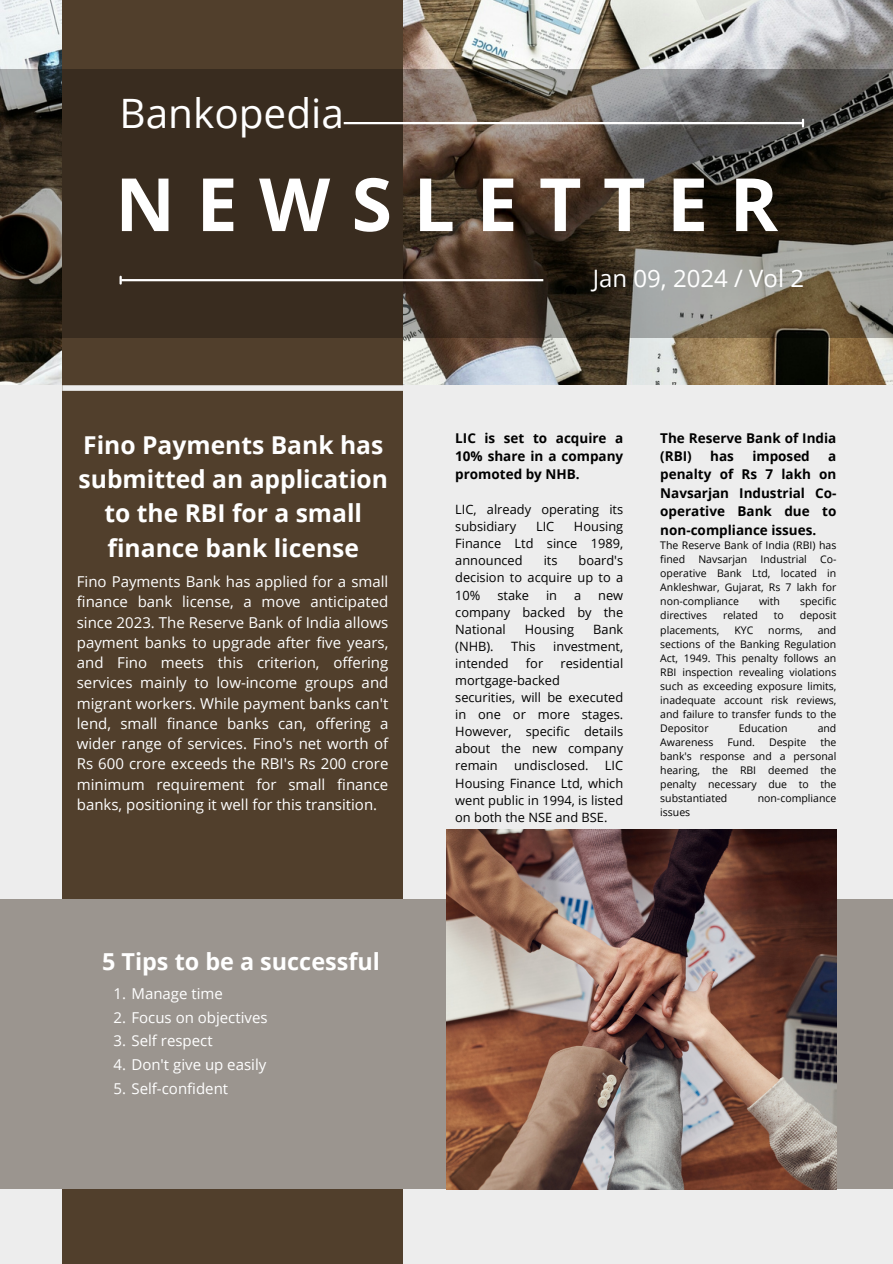
<style>
.page{position:relative;width:893px;height:1264px;background:#fff}
.page>*{position:absolute;margin:0;border:0;box-sizing:border-box;transform-origin:0 0}
.t1{font:700 73.5px "Open Sans";letter-spacing:.29em;color:#fff}
.t2{font:40.5px "Open Sans";color:#fff}
.t3{font:700 24.6px/34.2px "Open Sans";color:#fff;text-align:center}
.t4{font:24px "Open Sans";color:#fff}
.t5{font:700 23.4px "Open Sans";color:#fff}
.t6{font:15px/20.2px "Open Sans";color:#fff;text-align:justify}
.t7{font:700 13.5px/18.5px "Open Sans";color:#000;text-align:justify}
.t8{font:12.75px/17.1px "Open Sans";color:#000;text-align:justify}
.t9{font:10.5px/14px "Open Sans";color:#000;text-align:justify}
</style>
<div class="page">
<div style="left:0;top:0;width:892px;height:1263px;background:#ededed"></div>
<img style="left:0;top:0;width:892px;height:385px">
<div style="left:62px;top:0;width:341px;height:1263px;background:#513f2c"></div>
<svg style="left:0;top:69px;width:892px;height:268px;background:#4a3f34"></svg>
<hr style="left:343px;top:122px;width:459px;height:2px;background:#fff">
<svg style="left:801px;top:120px;width:3px;height:6px"></svg>
<hr style="left:121px;top:279px;width:422px;height:2px;background:#fff">
<svg style="left:119px;top:277px;width:3px;height:6px"></svg>
<div style="left:62px;top:385px;width:341px;height:6px;background:#ededed"></div>
<div style="left:0;top:899px;width:892px;height:289px;background:#9b958f"></div>
<img style="left:446px;top:829px;width:390px;height:360px">
<p class="t2" style="left:119px;top:85px;width:226px">Bankopedia</p>
<p class="t1" style="left:115px;top:152px;width:664px">NEWSLETTER</p>
<p class="t3" style="left:79px;top:427px;width:311px">Fino Payments Bank has submitted an application to the RBI for a small finance bank license</p>
<p class="t6" style="left:77px;top:571px;width:313px">Fino Payments Bank has applied for a small finance bank license, a move anticipated since 2023. The Reserve Bank of India allows payment banks to upgrade after five years, and Fino meets this criterion, offering services mainly to low-income groups and migrant workers. While payment banks can't lend, small finance banks can, offering a wider range of services. Fino's net worth of Rs 600 crore exceeds the RBI's Rs 200 crore minimum requirement for small finance banks, positioning it well for this transition.</p>
<p class="t5" style="left:102px;top:945px;width:279px">5 Tips to be a successful</p>
<p class="t6" style="left:113px;top:983px;width:111px">1. Manage time</p>
<p class="t6" style="left:113px;top:1006px;width:156px">2. Focus on objectives</p>
<p class="t6" style="left:113px;top:1030px;width:101px">3. Self respect</p>
<p class="t6" style="left:113px;top:1054px;width:154px">4. Don't give up easily</p>
<p class="t6" style="left:113px;top:1077px;width:116px">5. Self-confident</p>
<p class="t4" style="left:592px;top:262px;width:213px">Jan 09, 2024 / Vol 2</p>
<p class="t7" style="left:455px;top:428px;width:169px">LIC is set to acquire a 10% share in a company promoted by NHB.</p>
<p class="t8" style="left:455px;top:500px;width:169px">LIC, already operating its subsidiary</p>
<p class="t8" style="left:455px;top:517px;width:169px;text-indent:119px">Housing Finance Ltd since 1989, announced</p>
<p class="t8" style="left:536px;top:517px;width:20px">LIC</p>
<p class="t8" style="left:455px;top:552px;width:169px;text-indent:123px">board's decision to acquire up to a 10%</p>
<p class="t8" style="left:543px;top:552px;width:15px">its</p>
<p class="t8" style="left:497px;top:586px;width:33px">stake</p>
<p class="t8" style="left:546px;top:586px;width:13px">in</p>
<p class="t8" style="left:574px;top:586px;width:9px">a</p>
<p class="t8" style="left:455px;top:586px;width:169px;text-indent:143px">new company backed by the National</p>
<p class="t8" style="left:525px;top:620px;width:51px">Housing</p>
<p class="t8" style="left:593px;top:620px;width:31px">Bank</p>
<p class="t8" style="left:455px;top:637px;width:40px">(NHB).</p>
<p class="t8" style="left:511px;top:637px;width:26px">This</p>
<p class="t8" style="left:553px;top:637px;width:71px">investment,</p>
<p class="t8" style="left:455px;top:654px;width:55px">intended</p>
<p class="t8" style="left:526px;top:654px;width:19px">for</p>
<p class="t8" style="left:560px;top:654px;width:64px">residential</p>
<p class="t8" style="left:455px;top:671px;width:169px;text-align:left">mortgage-backed<br>securities, will be executed in one or more stages.<br>However, specific details about the new company remain</p>
<p class="t8" style="left:514px;top:757px;width:76px">undisclosed.</p>
<p class="t8" style="left:455px;top:757px;width:169px;text-indent:150px">LIC Housing Finance Ltd, which went public in 1994, is listed on both the NSE and BSE.</p>
<p class="t7" style="left:660px;top:428px;width:178px">The Reserve Bank of India (RBI)</p>
<p class="t7" style="left:710px;top:446px;width:25px">has</p>
<p class="t7" style="left:752px;top:446px;width:59px">imposed</p>
<p class="t7" style="left:660px;top:446px;width:178px;text-indent:168px">a penalty of Rs 7 lakh on Navsarjan Industrial Co&shy;operative Bank due to non-compliance issues.</p>
<p class="t9" style="left:660px;top:538px;width:178px">The Reserve Bank of India (RBI) has fined Navsarjan Industrial Co&shy;operative Bank Ltd, located in Ankleshwar, Gujarat, Rs 7 lakh for non-compliance</p>
<p class="t9" style="left:759px;top:594px;width:22px">with</p>
<p class="t9" style="left:800px;top:594px;width:38px">specific</p>
<p class="t9" style="left:660px;top:608px;width:48px">directives</p>
<p class="t9" style="left:723px;top:608px;width:36px">related</p>
<p class="t9" style="left:773px;top:608px;width:12px">to</p>
<p class="t9" style="left:799px;top:608px;width:38px">deposit</p>
<p class="t9" style="left:660px;top:622px;width:61px">placements,</p>
<p class="t9" style="left:734px;top:622px;width:20px">KYC</p>
<p class="t9" style="left:768px;top:622px;width:36px">norms,</p>
<p class="t9" style="left:660px;top:622px;width:178px;text-indent:157px">and sections of the Banking Regulation Act, 1949. This penalty follows an RBI inspection revealing violations such as exceeding exposure limits, inadequate account risk reviews, and failure to transfer funds to the Depositor</p>
<p class="t9" style="left:738px;top:720px;width:50px">Education</p>
<p class="t9" style="left:817px;top:720px;width:20px">and</p>
<p class="t9" style="left:660px;top:734px;width:55px">Awareness</p>
<p class="t9" style="left:727px;top:734px;width:29px">Fund.</p>
<p class="t9" style="left:769px;top:734px;width:39px">Despite</p>
<p class="t9" style="left:660px;top:734px;width:178px;text-indent:160px">the bank's response and a personal hearing, the RBI deemed the penalty necessary due to the substantiated</p>
<p class="t9" style="left:757px;top:790px;width:80px">non-compliance</p>
<p class="t9" style="left:660px;top:804px;width:31px">issues</p>
</div>
